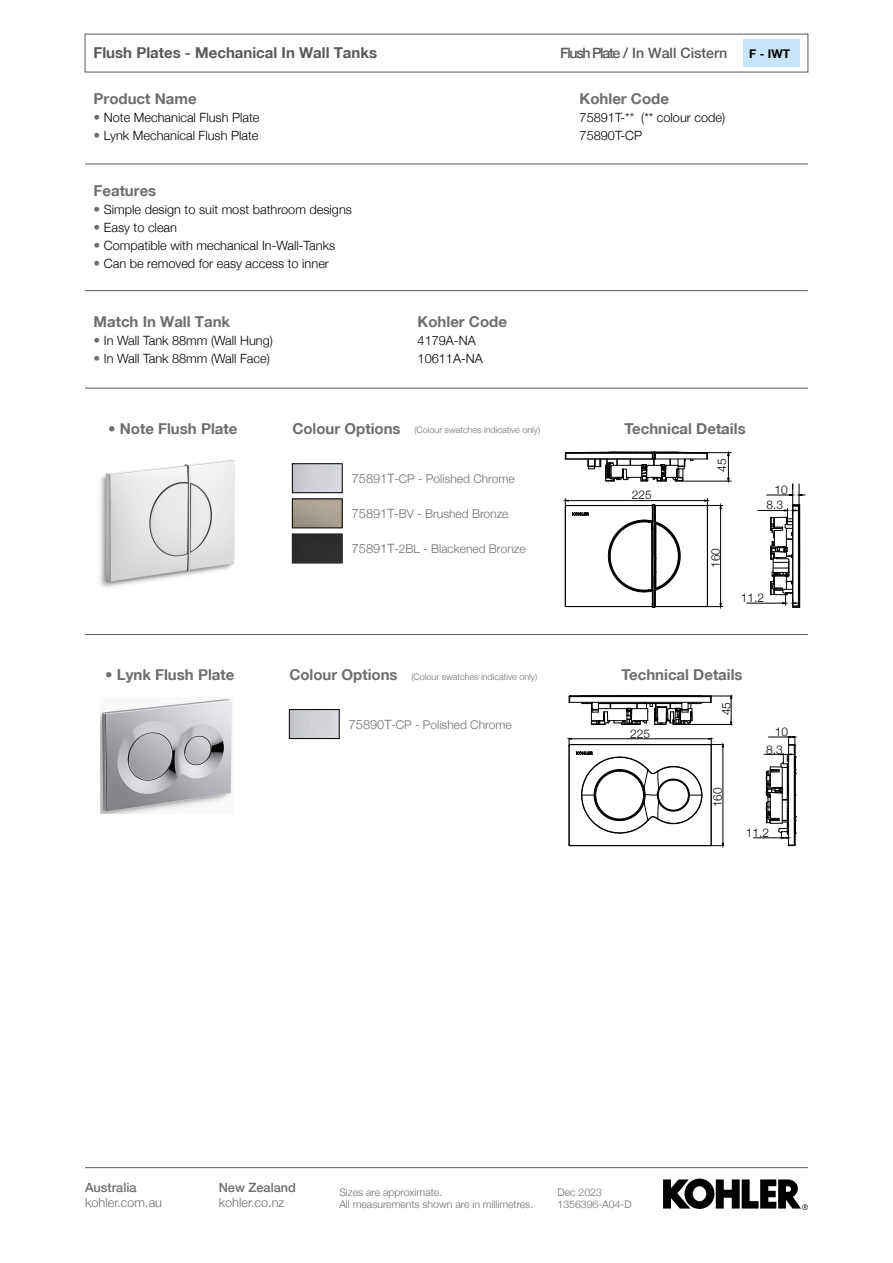
<style>
.page{position:relative;width:893px;height:1263px;background:#fff}
.page>*{position:absolute;margin:0;border:0;box-sizing:border-box;transform-origin:0 0}
.t1{font:700 15px "Helvetica Neue LT";color:#6d6e71}
.t2{font:700 15px "Helvetica Neue LT";color:#58595b}
.t3{font:500 14.25px "Helvetica Neue LT";color:#58595b}
.t4{font:300 12.75px "Helvetica Neue LT";color:#000}
.t5{font:300 12.75px "Helvetica Neue LT";color:#6d6e71}
.t6{font:500 12.75px "Helvetica Neue LT";color:#6d6e71}
.t7{font:300 12px "Helvetica Neue LT";color:#6d6e71}
.t8{font:300 12px/17.4px "Helvetica Neue LT";color:#000}
.t9{font:700 12px "Helvetica Neue LT";color:#000}
.t10{font:300 10.5px/12px "Helvetica Neue LT";color:#6d6e71}
.t11{font:300 9px "Helvetica Neue LT";color:#6d6e71}
.s1{font-weight:700;font-size:13.5px;color:#6d6e71}
.s2{font-weight:700;font-size:15px}
.s3{font-size:12.75px}
</style>
<div class="page">
<hr style="left:85px;top:388px;width:723px;height:1px;background:#58595b">
<hr style="left:85px;top:290px;width:723px;height:1px;background:#58595b">
<hr style="left:85px;top:164px;width:723px;height:1px;background:#58595b">
<div style="left:289px;top:709px;width:50px;height:30px;border:1px solid #000"></div>
<img style="left:101px;top:698px;width:131px;height:116px">
<hr style="left:572px;top:738px;width:137px;height:1px;background:#000">
<hr style="left:723px;top:747px;width:1px;height:96px;background:#000">
<hr style="left:711px;top:745px;width:1px;height:100px;background:#000">
<hr style="left:570px;top:744px;width:140px;height:1px;background:#000">
<hr style="left:569px;top:745px;width:1px;height:100px;background:#000">
<hr style="left:570px;top:845px;width:140px;height:1px;background:#000">
<svg style="left:708px;top:738px;width:16px;height:9px"></svg>
<svg style="left:710px;top:843px;width:14px;height:3px"></svg>
<svg style="left:569px;top:738px;width:133px;height:99px"></svg>
<svg style="left:754px;top:736px;width:42px;height:110px"></svg>
<svg style="left:569px;top:694px;width:163px;height:32px"></svg>
<img style="left:100px;top:460px;width:135px;height:127px">
<hr style="left:655px;top:606px;width:52px;height:1px;background:#000">
<hr style="left:655px;top:505px;width:52px;height:1px;background:#000">
<hr style="left:707px;top:506px;width:1px;height:100px;background:#000">
<hr style="left:566px;top:505px;width:86px;height:1px;background:#000">
<hr style="left:565px;top:506px;width:1px;height:100px;background:#000">
<hr style="left:566px;top:606px;width:86px;height:1px;background:#000">
<svg style="left:606px;top:504px;width:75px;height:104px"></svg>
<hr style="left:720px;top:508px;width:1px;height:96px;background:#000">
<svg style="left:706px;top:603px;width:17px;height:4px"></svg>
<hr style="left:568px;top:500px;width:136px;height:1px;background:#000">
<svg style="left:565px;top:499px;width:24px;height:17px"></svg>
<svg style="left:704px;top:499px;width:19px;height:10px"></svg>
<hr style="left:747px;top:603px;width:36px;height:1px;background:#000">
<svg style="left:758px;top:484px;width:47px;height:124px"></svg>
<svg style="left:565px;top:452px;width:166px;height:30px"></svg>
<div style="left:292px;top:463px;width:50px;height:30px;border:1px solid #000"></div>
<div style="left:292px;top:534px;width:50px;height:29px;border:1px solid #000"></div>
<img style="left:293px;top:534px;width:49px;height:29px">
<hr style="left:85px;top:634px;width:723px;height:1px;background:#58595b">
<div style="left:742px;top:39px;width:57px;height:28px;background:#c7e4f8"></div>
<hr style="left:85px;top:1167px;width:723px;height:1px;background:#58595b">
<svg style="left:663px;top:1178px;width:145px;height:32px"></svg>
<p class="t2" style="left:94px;top:43px;width:285px">Flush Plates - Mechanical In Wall Tanks</p>
<p class="t3" style="left:560px;top:45px;width:169px">Flush Plate / In Wall Cistern</p>
<p class="t9" style="left:749px;top:46px;width:42px">F - IWT</p>
<p class="t1" style="left:94px;top:89px;width:105px">Product Name</p>
<p class="t1" style="left:580px;top:89px;width:91px">Kohler Code</p>
<p class="t4" style="left:94px;top:109px;width:167px"><span class="s1">•</span> Note Mechanical Flush Plate</p>
<p class="t4" style="left:580px;top:109px;width:147px">75891T-** (** colour code)</p>
<p class="t4" style="left:94px;top:127px;width:166px"><span class="s1">•</span> Lynk Mechanical Flush Plate</p>
<p class="t4" style="left:580px;top:127px;width:64px">75890T-CP</p>
<p class="t1" style="left:94px;top:181px;width:64px">Features</p>
<p class="t4" style="left:94px;top:202px;width:260px"><span class="s1">•</span> Simple design to suit most bathroom designs</p>
<p class="t4" style="left:94px;top:220px;width:85px"><span class="s1">•</span> Easy to clean</p>
<p class="t4" style="left:94px;top:238px;width:243px"><span class="s1">•</span> Compatible with mechanical In-Wall-Tanks</p>
<p class="t4" style="left:94px;top:256px;width:237px"><span class="s1">•</span> Can be removed for easy access to inner</p>
<p class="t1" style="left:94px;top:313px;width:138px">Match In Wall Tank</p>
<p class="t1" style="left:418px;top:313px;width:91px">Kohler Code</p>
<p class="t4" style="left:94px;top:333px;width:181px"><span class="s1">•</span> In Wall Tank 88mm (Wall Hung)</p>
<p class="t4" style="left:418px;top:333px;width:60px">4179A-NA</p>
<p class="t4" style="left:94px;top:351px;width:178px"><span class="s1">•</span> In Wall Tank 88mm (Wall Face)</p>
<p class="t4" style="left:418px;top:351px;width:67px">10611A-NA</p>
<p class="t11" style="left:292px;top:424px;width:249px"><span class="s2">Colour Options</span> (Colour swatches indicative only)</p>
<p class="t1" style="left:108px;top:419px;width:131px">• Note Flush Plate</p>
<p class="t1" style="left:625px;top:419px;width:123px">Technical Details</p>
<p class="t8" style="left:713px;top:472px;width:15px;rotate:-90deg">45</p>
<p class="t7" style="left:352px;top:471px;width:164px"><span class="s3">75891T</span>-CP - Polished Chrome</p>
<p class="t7" style="left:352px;top:506px;width:158px"><span class="s3">75891T</span>-BV - Brushed Bronze</p>
<p class="t7" style="left:352px;top:542px;width:175px"><span class="s3">75891T</span>-2BL - Blackened Bronze</p>
<p class="t8" style="left:632px;top:486px;width:22px">225</p>
<p class="t8" style="left:767px;top:481px;width:23px;line-height:15.6px;text-indent:8px">10<br>8.3</p>
<p class="t8" style="left:706px;top:568px;width:22px;rotate:-90deg">160</p>
<p class="t8" style="left:741px;top:589px;width:25px">11.2</p>
<p class="t1" style="left:105px;top:665px;width:131px">• Lynk Flush Plate</p>
<p class="t11" style="left:289px;top:671px;width:249px"><span class="s2">Colour Options</span> (Colour swatches indicative only)</p>
<p class="t1" style="left:622px;top:665px;width:123px">Technical Details</p>
<p class="t7" style="left:349px;top:717px;width:164px"><span class="s3">75890T</span>-CP - Polished Chrome</p>
<p class="t8" style="left:630px;top:725px;width:22px">225</p>
<p class="t8" style="left:717px;top:715px;width:15px;rotate:-90deg">45</p>
<p class="t8" style="left:709px;top:807px;width:22px;rotate:-90deg">160</p>
<p class="t8" style="left:766px;top:723px;width:23px;text-indent:8px">10<br>8.3</p>
<p class="t8" style="left:746px;top:823px;width:25px">11.2</p>
<p class="t6" style="left:85px;top:1180px;width:53px">Australia</p>
<p class="t5" style="left:85px;top:1195px;width:79px">kohler.com.au</p>
<p class="t6" style="left:219px;top:1180px;width:79px">New Zealand</p>
<p class="t5" style="left:219px;top:1195px;width:67px">kohler.co.nz</p>
<p class="t10" style="left:339px;top:1186px;width:195px">Sizes are approximate.<br>All measurements shown are in millimetres.</p>
<p class="t10" style="left:557px;top:1186px;width:76px">Dec 2023<br>1356396-A04-D</p>
</div>
